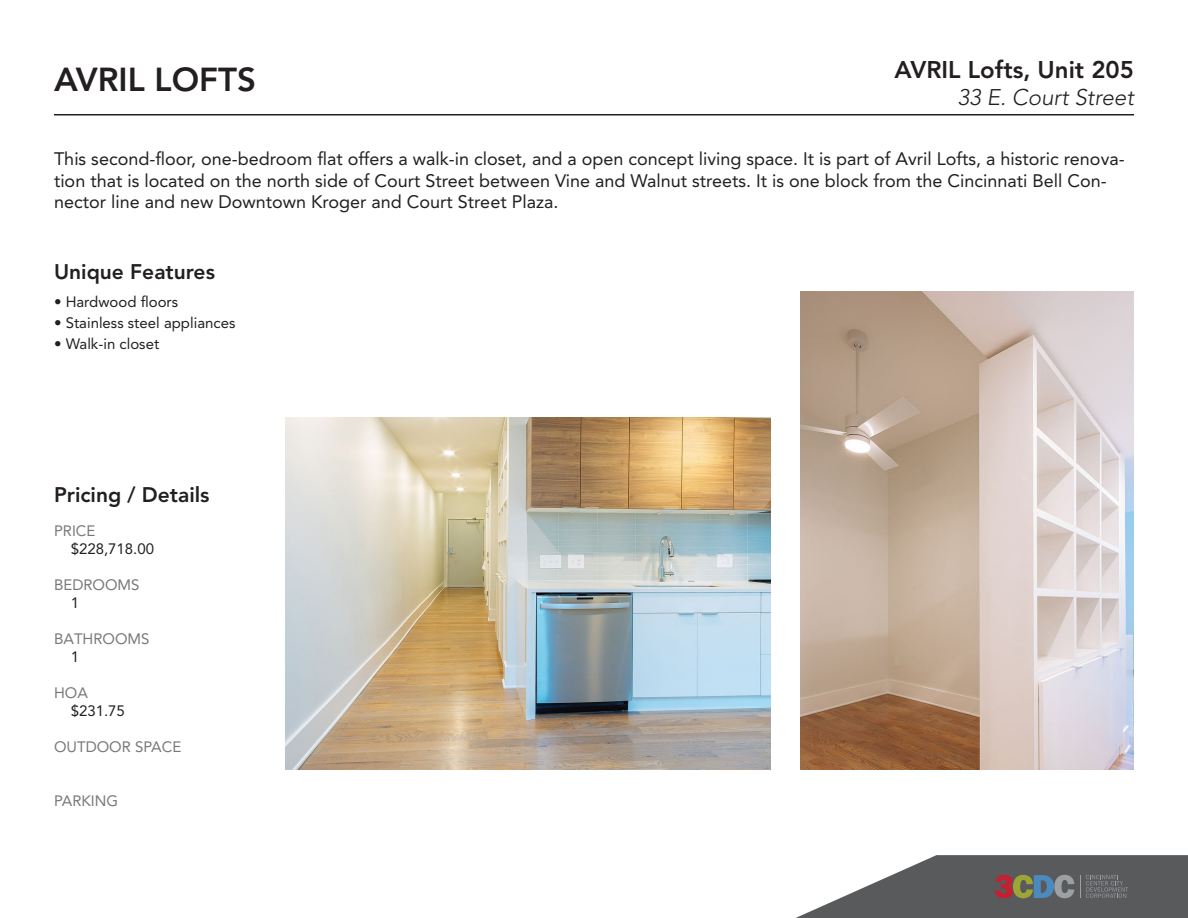
<style>
.page{position:relative;width:1188px;height:918px;background:#fff}
.page>*{position:absolute;margin:0;border:0;box-sizing:border-box;transform-origin:0 0}
.t1{font:800 33px "Avenir LT Pro";color:#231f20}
.t2{font:800 24px "Avenir LT Pro";color:#231f20}
.t3{font:italic 300 22.5px "Avenir LT Pro";color:#231f20}
.t4{font:800 21px "Avenir LT Pro";color:#231f20}
.t5{font:18px/21.6px "Avenir LT Pro";color:#231f20}
.t6{font:15px "Avenir LT Pro";color:#231f20}
.t7{font:15px "Avenir LT Pro";color:#76787b}
</style>
<div class="page">
<hr style="left:54px;top:114px;width:1080px;height:2px;background:#231f20">
<img style="left:285px;top:418px;width:485px;height:352px">
<img style="left:800px;top:292px;width:334px;height:478px">
<svg style="left:796px;top:855px;width:392px;height:63px"></svg>
<p class="t1" style="left:54px;top:60px;width:204px">AVRIL LOFTS</p>
<p class="t2" style="left:895px;top:56px;width:241px">AVRIL Lofts, Unit 205</p>
<p class="t3" style="left:958px;top:84px;width:178px">33 E. Court Street</p>
<p class="t5" style="left:54px;top:148px;width:1072px">This second-floor, one-bedroom flat offers a walk-in closet, and a open concept living space. It is part of Avril Lofts, a historic renova&shy;tion that is located on the north side of Court Street between Vine and Walnut streets. It is one block from the Cincinnati Bell Con&shy;nector line and new Downtown Kroger and Court Street Plaza.</p>
<p class="t4" style="left:54px;top:260px;width:163px">Unique Features</p>
<p class="t6" style="left:54px;top:293px;width:126px">• Hardwood floors</p>
<p class="t6" style="left:54px;top:314px;width:183px">• Stainless steel appliances</p>
<p class="t6" style="left:54px;top:335px;width:107px">• Walk-in closet</p>
<p class="t4" style="left:54px;top:482px;width:157px">Pricing / Details</p>
<p class="t7" style="left:54px;top:522px;width:43px">PRICE</p>
<p class="t6" style="left:71px;top:540px;width:85px">$228,718.00</p>
<p class="t7" style="left:54px;top:576px;width:87px">BEDROOMS</p>
<p class="t6" style="left:71px;top:594px;width:10px">1</p>
<p class="t7" style="left:54px;top:630px;width:97px">BATHROOMS</p>
<p class="t6" style="left:71px;top:648px;width:10px">1</p>
<p class="t7" style="left:54px;top:684px;width:35px">HOA</p>
<p class="t6" style="left:71px;top:702px;width:56px">$231.75</p>
<p class="t7" style="left:54px;top:738px;width:129px">OUTDOOR SPACE</p>
<p class="t7" style="left:54px;top:792px;width:66px">PARKING</p>
</div>
